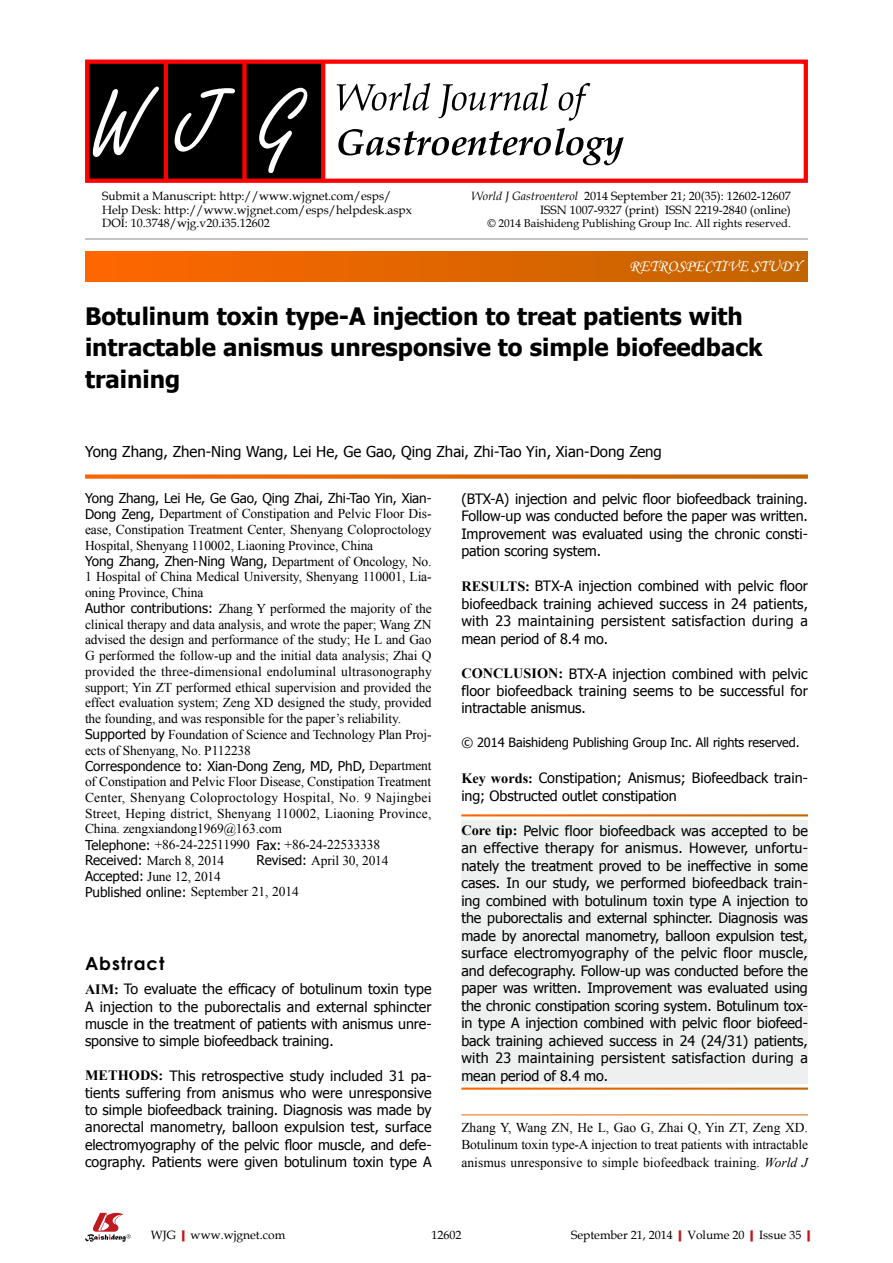
<style>
.page{position:relative;width:893px;height:1263px;background:#fff}
.page>*{position:absolute;margin:0;border:0;box-sizing:border-box;transform-origin:0 0}
.t1{font:700 24px/31.5px "Tahoma";color:#000}
.t2{font:700 18px "Century Gothic";letter-spacing:.05em;color:#000}
.t3{font:16.5px "Monotype Corsiva";color:#fff}
.t4{font:15px "Tahoma";color:#000}
.t5{font:14.25px/17.5px "Tahoma";color:#000;text-align:justify}
.t6{font:13.5px/15.8px "Times New Roman";letter-spacing:-.01em;color:#000}
.t7{font:12.75px "Tahoma";letter-spacing:-.005em;color:#000}
.t8{font:12px/13.5px "Book Antiqua";color:#000}
.t9{font:11.25px "Book Antiqua";color:#000}
.s1{font-style:italic}
.s2{font-family:"Tahoma"}
.s3{font-family:"Times New Roman";font-weight:700}
.s4{font-weight:700;color:#c01920}
</style>
<div class="page">
<div style="left:461px;top:821px;width:347px;height:263px;background:#eeefef"></div>
<div style="left:85px;top:252px;width:723px;height:29px;background:linear-gradient(to right,#f60,#c16500)"></div>
<hr style="left:85px;top:239px;width:723px;height:1px;background:#898989">
<div style="left:87px;top:61px;width:236px;height:121px;background:#000"></div>
<hr style="left:164px;top:61px;width:4px;height:121px;background:#f00">
<div style="left:242px;top:61px;width:5px;height:121px;background:#f00"></div>
<hr style="left:321px;top:61px;width:4px;height:121px;background:#f00">
<div style="left:85px;top:60px;width:723px;height:123px;border:4px solid #f00"></div>
<svg style="left:259px;top:88px;width:48px;height:85px"></svg>
<svg style="left:175px;top:88px;width:60px;height:64px"></svg>
<svg style="left:93px;top:87px;width:66px;height:70px"></svg>
<svg style="left:337px;top:83px;width:253px;height:38px"></svg>
<svg style="left:338px;top:128px;width:286px;height:37px"></svg>
<svg style="left:85px;top:1213px;width:46px;height:29px"></svg>
<svg style="left:85px;top:474px;width:723px;height:5px;background:#e47c26"></svg>
<p class="t8" style="left:102px;top:189px;width:311px">Submit a Manuscript: http://www.wjgnet.com/esps/<br>Help Desk: http://www.wjgnet.com/esps/helpdesk.aspx<br>DOI: 10.3748/wjg.v20.i35.12602</p>
<p class="t8" style="left:472px;top:189px;width:321px;text-align:right"><span class="s1">World J Gastroenterol</span> 2014 September 21; 20(35): 12602-12607<br>ISSN 1007-9327 (print) ISSN 2219-2840 (online)</p>
<p class="t9" style="left:487px;top:215px;width:305px">© 2014 Baishideng Publishing Group Inc. All rights reserved.</p>
<p class="t3" style="left:629px;top:256px;width:173px">RETROSPECTIVE STUDY</p>
<p class="t1" style="left:85px;top:298px;width:679px">Botulinum toxin type-A injection to treat patients with intractable anismus unresponsive to simple biofeedback training</p>
<p class="t4" style="left:85px;top:441px;width:578px">Yong Zhang, Zhen-Ning Wang, Lei He, Ge Gao, Qing Zhai, Zhi-Tao Yin, Xian-Dong Zeng</p>
<p class="t6" style="left:85px;top:490px;width:348px"><span class="s2">Yong Zhang, Lei He, Ge Gao, Qing Zhai, Zhi-Tao Yin, Xian-Dong Zeng,</span> Department of Constipation and Pelvic Floor Dis&shy;ease, Constipation Treatment Center, Shenyang Coloproctology Hospital, Shenyang 110002, Liaoning Province, China<br><span class="s2">Yong Zhang, Zhen-Ning Wang,</span> Department of Oncology, No.<br>1 Hospital of China Medical University, Shenyang 110001, Lia&shy;oning Province, China<br><span class="s2">Author contributions:</span> Zhang Y performed the majority of the clinical therapy and data analysis, and wrote the paper; Wang ZN advised the design and performance of the study; He L and Gao G performed the follow-up and the initial data analysis; Zhai Q provided the three-dimensional endoluminal ultrasonography support; Yin ZT performed ethical supervision and provided the effect evaluation system; Zeng XD designed the study, provided the founding, and was responsible for the paper’s reliability.<br><span class="s2">Supported by</span> Foundation of Science and Technology Plan Proj&shy;ects of Shenyang, No. P112238<br><span class="s2">Correspondence to: Xian-Dong Zeng, MD, PhD,</span> Department of Constipation and Pelvic Floor Disease, Constipation Treatment Center, Shenyang Coloproctology Hospital, No. 9 Najingbei Street, Heping district, Shenyang 110002, Liaoning Province, China. zengxiandong1969@163.com<br><span class="s2">Telephone:</span> +86-24-22511990 <span class="s2">Fax:</span> +86-24-22533338<br><span class="s2">Received:</span> March 8, 2014</p>
<p class="t5" style="left:461px;top:489px;width:348px">(BTX-A) injection and pelvic floor biofeedback training.<br>Follow-up was conducted before the paper was written.<br>Improvement was evaluated using the chronic consti&shy;pation scoring system.</p>
<p class="t5" style="left:461px;top:576px;width:348px"><span class="s3">RESULTS:</span> BTX-A injection combined with pelvic floor biofeedback training achieved success in 24 patients, with 23 maintaining persistent satisfaction during a mean period of 8.4 mo.</p>
<p class="t5" style="left:461px;top:664px;width:348px"><span class="s3">CONCLUSION:</span> BTX-A injection combined with pelvic floor biofeedback training seems to be successful for intractable anismus.</p>
<p class="t7" style="left:461px;top:734px;width:340px">© 2014 Baishideng Publishing Group Inc. All rights reserved.</p>
<p class="t5" style="left:461px;top:769px;width:348px"><span class="s3">Key words:</span> Constipation; Anismus; Biofeedback train&shy;ing; Obstructed outlet constipation</p>
<p class="t5" style="left:461px;top:821px;width:348px"><span class="s3">Core tip:</span> Pelvic floor biofeedback was accepted to be an effective therapy for anismus. However, unfortu&shy;nately the treatment proved to be ineffective in some cases. In our study, we performed biofeedback train&shy;ing combined with botulinum toxin type A injection to the puborectalis and external sphincter. Diagnosis was made by anorectal manometry, balloon expulsion test, surface electromyography of the pelvic floor muscle, and defecography. Follow-up was conducted before the paper was written. Improvement was evaluated using the chronic constipation scoring system. Botulinum tox&shy;in type A injection combined with pelvic floor biofeed&shy;back training achieved success in 24 (24/31) patients, with 23 maintaining persistent satisfaction during a mean period of 8.4 mo.</p>
<p class="t6" style="left:461px;top:1118px;width:348px;line-height:17.5px;text-align:justify">Zhang Y, Wang ZN, He L, Gao G, Zhai Q, Yin ZT, Zeng XD.<br>Botulinum toxin type-A injection to treat patients with intractable anismus unresponsive to simple biofeedback training. <span class="s1">World J</span></p>
<p class="t6" style="left:257px;top:852px;width:134px"><span class="s2">Revised:</span> April 30, 2014</p>
<p class="t6" style="left:85px;top:868px;width:215px;line-height:16.2px"><span class="s2">Accepted:</span> June 12, 2014<br><span class="s2">Published online:</span> September 21, 2014</p>
<p class="t2" style="left:85px;top:950px;width:81px">Abstract</p>
<p class="t5" style="left:85px;top:980px;width:348px"><span class="s3">AIM:</span> To evaluate the efficacy of botulinum toxin type A injection to the puborectalis and external sphincter muscle in the treatment of patients with anismus unre&shy;sponsive to simple biofeedback training.</p>
<p class="t5" style="left:85px;top:1066px;width:348px"><span class="s3">METHODS:</span> This retrospective study included 31 pa&shy;tients suffering from anismus who were unresponsive to simple biofeedback training. Diagnosis was made by anorectal manometry, balloon expulsion test, surface electromyography of the pelvic floor muscle, and defe&shy;cography. Patients were given botulinum toxin type A</p>
<p class="t8" style="left:151px;top:1227px;width:136px">WJG<span class="s4">|</span>www.wjgnet.com</p>
<p class="t8" style="left:431px;top:1227px;width:31px">12602</p>
<p class="t8" style="left:571px;top:1227px;width:246px">September 21, 2014<span class="s4">|</span>Volume 20<span class="s4">|</span>Issue 35<span class="s4">|</span></p>
</div>
